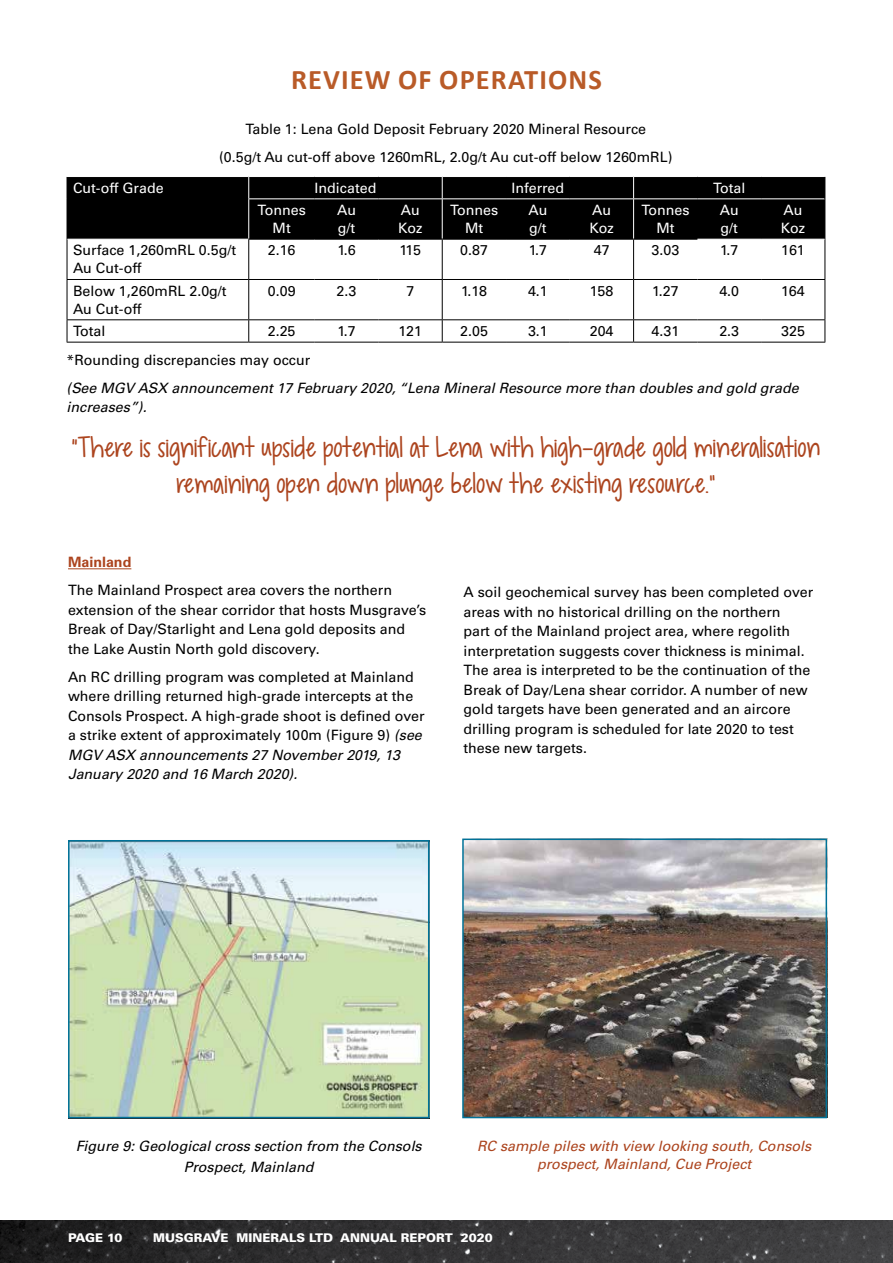
<style>
.page{position:relative;width:893px;height:1263px;background:#fff}
.page>*{position:absolute;margin:0;border:0;box-sizing:border-box;transform-origin:0 0}
.t1{font:700 28.5px "Calibri";letter-spacing:.04em;color:#b95b28}
.t2{font:21px/36px "KG Dropsof Jupiter";color:#ac441e;text-align:center}
.t3{font:14.25px/19.5px "Univers LT Std";color:#000}
.t4{font:italic 14.25px/19.5px "Univers LT Std";color:#000}
.t5{font:14.25px/18px "Univers LT Std";color:#fff}
.t6{font:italic 14.25px/18px "Univers LT Std";color:#ac441e;text-align:center}
.t7{font:700 14.25px "Univers LT Std";color:#ac441e}
.t8{font:900 12px "Univers LT Std";color:#fff}
.s1{font-style:italic}
</style>
<div class="page">
<img style="left:0;top:1220px;width:893px;height:43px">
<div style="left:68px;top:177px;width:757px;height:62px;background:#000"></div>
<svg style="left:67px;top:177px;width:1px;height:22px"></svg>
<hr style="left:67px;top:199px;width:1px;height:40px;background:#000">
<hr style="left:825px;top:199px;width:1px;height:40px;background:#000">
<hr style="left:67px;top:239px;width:1px;height:40px;background:#000">
<hr style="left:825px;top:239px;width:1px;height:40px;background:#000">
<hr style="left:67px;top:279px;width:182px;height:1px;background:#000">
<hr style="left:67px;top:280px;width:1px;height:39px;background:#000">
<hr style="left:697px;top:279px;width:64px;height:1px;background:#000">
<hr style="left:761px;top:279px;width:64px;height:1px;background:#000">
<hr style="left:825px;top:280px;width:1px;height:39px;background:#000">
<hr style="left:67px;top:319px;width:182px;height:1px;background:#000">
<svg style="left:67px;top:320px;width:1px;height:22px"></svg>
<hr style="left:697px;top:319px;width:64px;height:1px;background:#000">
<hr style="left:761px;top:319px;width:64px;height:1px;background:#000">
<svg style="left:825px;top:320px;width:1px;height:22px"></svg>
<hr style="left:67px;top:342px;width:182px;height:1px;background:#000">
<hr style="left:697px;top:342px;width:64px;height:1px;background:#000">
<hr style="left:761px;top:342px;width:64px;height:1px;background:#000">
<hr style="left:67px;top:239px;width:181px;height:1px;background:#fff">
<svg style="left:248px;top:177px;width:1px;height:21px"></svg>
<svg style="left:442px;top:177px;width:1px;height:21px"></svg>
<svg style="left:633px;top:177px;width:1px;height:21px"></svg>
<hr style="left:697px;top:198px;width:64px;height:1px;background:#fff">
<hr style="left:761px;top:198px;width:64px;height:1px;background:#fff">
<hr style="left:248px;top:198px;width:67px;height:1px;background:#fff">
<hr style="left:248px;top:199px;width:1px;height:40px;background:#fff">
<hr style="left:315px;top:198px;width:63px;height:1px;background:#fff">
<hr style="left:378px;top:198px;width:64px;height:1px;background:#fff">
<hr style="left:442px;top:198px;width:64px;height:1px;background:#fff">
<hr style="left:442px;top:199px;width:1px;height:40px;background:#fff">
<hr style="left:506px;top:198px;width:64px;height:1px;background:#fff">
<hr style="left:570px;top:198px;width:64px;height:1px;background:#fff">
<hr style="left:634px;top:198px;width:63px;height:1px;background:#fff">
<hr style="left:633px;top:199px;width:1px;height:40px;background:#fff">
<hr style="left:248px;top:239px;width:67px;height:1px;background:#000">
<hr style="left:248px;top:240px;width:1px;height:39px;background:#000">
<hr style="left:315px;top:239px;width:63px;height:1px;background:#000">
<hr style="left:378px;top:239px;width:64px;height:1px;background:#000">
<hr style="left:442px;top:239px;width:64px;height:1px;background:#000">
<hr style="left:442px;top:240px;width:1px;height:39px;background:#000">
<hr style="left:506px;top:239px;width:64px;height:1px;background:#000">
<hr style="left:570px;top:239px;width:64px;height:1px;background:#000">
<hr style="left:634px;top:239px;width:63px;height:1px;background:#000">
<hr style="left:633px;top:240px;width:1px;height:39px;background:#000">
<hr style="left:249px;top:279px;width:66px;height:1px;background:#000">
<hr style="left:248px;top:280px;width:1px;height:39px;background:#000">
<hr style="left:315px;top:279px;width:63px;height:1px;background:#000">
<hr style="left:378px;top:279px;width:64px;height:1px;background:#000">
<hr style="left:442px;top:279px;width:64px;height:1px;background:#000">
<hr style="left:442px;top:280px;width:1px;height:39px;background:#000">
<hr style="left:506px;top:279px;width:64px;height:1px;background:#000">
<hr style="left:570px;top:279px;width:64px;height:1px;background:#000">
<hr style="left:634px;top:279px;width:63px;height:1px;background:#000">
<hr style="left:633px;top:280px;width:1px;height:39px;background:#000">
<hr style="left:249px;top:319px;width:66px;height:1px;background:#000">
<svg style="left:248px;top:320px;width:1px;height:22px"></svg>
<hr style="left:315px;top:319px;width:63px;height:1px;background:#000">
<hr style="left:378px;top:319px;width:64px;height:1px;background:#000">
<hr style="left:442px;top:319px;width:64px;height:1px;background:#000">
<svg style="left:442px;top:320px;width:1px;height:22px"></svg>
<hr style="left:506px;top:319px;width:64px;height:1px;background:#000">
<hr style="left:570px;top:319px;width:64px;height:1px;background:#000">
<hr style="left:634px;top:319px;width:63px;height:1px;background:#000">
<svg style="left:633px;top:320px;width:1px;height:22px"></svg>
<hr style="left:249px;top:342px;width:66px;height:1px;background:#000">
<hr style="left:315px;top:342px;width:63px;height:1px;background:#000">
<hr style="left:378px;top:342px;width:64px;height:1px;background:#000">
<hr style="left:442px;top:342px;width:64px;height:1px;background:#000">
<hr style="left:506px;top:342px;width:64px;height:1px;background:#000">
<hr style="left:570px;top:342px;width:64px;height:1px;background:#000">
<hr style="left:634px;top:342px;width:63px;height:1px;background:#000">
<svg style="left:825px;top:177px;width:1px;height:22px"></svg>
<hr style="left:68px;top:568px;width:63px;height:1px;background:#ac441e">
<svg style="left:71px;top:843px;width:355px;height:272px;background:#ccddc1"></svg>
<div style="left:68px;top:840px;width:361px;height:278px;border:2px solid #007298"></div>
<img style="left:465px;top:841px;width:359px;height:274px">
<div style="left:462px;top:838px;width:365px;height:280px;border:2px solid #007298"></div>
<h1 class="t1" style="left:291px;top:60px;width:312px">REVIEW OF OPERATIONS</h1>
<p class="t3" style="left:219px;top:115px;width:455px;line-height:28px;text-align:center">Table 1: Lena Gold Deposit February 2020 Mineral Resource<br>(0.5g/t Au cut-off above 1260mRL, 2.0g/t Au cut-off below 1260mRL)</p>
<p class="t5" style="left:73px;top:179px;width:92px">Cut-off Grade</p>
<p class="t5" style="left:315px;top:179px;width:63px">Indicated</p>
<p class="t5" style="left:512px;top:179px;width:54px">Inferred</p>
<p class="t5" style="left:713px;top:179px;width:34px">Total</p>
<p class="t5" style="left:258px;top:201px;width:50px;text-align:center">Tonnes<br>Mt</p>
<p class="t5" style="left:337px;top:201px;width:20px">Au g/t</p>
<p class="t5" style="left:398px;top:201px;width:26px">Au<br>Koz</p>
<p class="t5" style="left:450px;top:201px;width:50px;text-align:center">Tonnes<br>Mt</p>
<p class="t5" style="left:528px;top:201px;width:20px">Au g/t</p>
<p class="t5" style="left:590px;top:201px;width:26px">Au<br>Koz</p>
<p class="t5" style="left:641px;top:201px;width:50px;text-align:center">Tonnes<br>Mt</p>
<p class="t5" style="left:720px;top:201px;width:20px">Au g/t</p>
<p class="t5" style="left:781px;top:201px;width:26px">Au<br>Koz</p>
<p class="t3" style="left:73px;top:241px;width:165px;line-height:18px">Surface 1,260mRL 0.5g/t<br>Au Cut-off</p>
<p class="t3" style="left:268px;top:241px;width:29px">2.16</p>
<p class="t3" style="left:337px;top:241px;width:20px">1.6</p>
<p class="t3" style="left:399px;top:241px;width:23px">115</p>
<p class="t3" style="left:460px;top:241px;width:29px">0.87</p>
<p class="t3" style="left:529px;top:241px;width:20px">1.7</p>
<p class="t3" style="left:594px;top:241px;width:17px">47</p>
<p class="t3" style="left:652px;top:241px;width:29px">3.03</p>
<p class="t3" style="left:720px;top:241px;width:20px">1.7</p>
<p class="t3" style="left:781px;top:241px;width:25px">161</p>
<p class="t3" style="left:73px;top:282px;width:155px;line-height:18px">Below 1,260mRL 2.0g/t<br>Au Cut-off</p>
<p class="t3" style="left:268px;top:281px;width:29px">0.09</p>
<p class="t3" style="left:337px;top:281px;width:21px">2.3</p>
<p class="t3" style="left:406px;top:281px;width:9px">7</p>
<p class="t3" style="left:461px;top:281px;width:28px">1.18</p>
<p class="t3" style="left:528px;top:281px;width:21px">4.1</p>
<p class="t3" style="left:590px;top:281px;width:25px">158</p>
<p class="t3" style="left:652px;top:281px;width:28px">1.27</p>
<p class="t3" style="left:719px;top:281px;width:21px">4.0</p>
<p class="t3" style="left:781px;top:281px;width:25px">164</p>
<p class="t3" style="left:73px;top:321px;width:34px">Total</p>
<p class="t3" style="left:268px;top:321px;width:29px">2.25</p>
<p class="t3" style="left:337px;top:321px;width:20px">1.7</p>
<p class="t3" style="left:399px;top:321px;width:25px">121</p>
<p class="t3" style="left:460px;top:321px;width:29px">2.05</p>
<p class="t3" style="left:528px;top:321px;width:21px">3.1</p>
<p class="t3" style="left:590px;top:321px;width:25px">204</p>
<p class="t3" style="left:652px;top:321px;width:29px">4.31</p>
<p class="t3" style="left:719px;top:321px;width:21px">2.3</p>
<p class="t3" style="left:781px;top:321px;width:25px">325</p>
<p class="t3" style="left:67px;top:350px;width:245px">*Rounding discrepancies may occur</p>
<p class="t4" style="left:67px;top:378px;width:733px">(See MGV ASX announcement 17 February 2020, “Lena Mineral Resource more than doubles and gold grade increases”).</p>
<h2 class="t2" style="left:71px;top:429px;width:751px">“There is significant upside potential at Lena with high-grade gold mineralisation remaining open down plunge below the existing resource.”</h2>
<p class="t7" style="left:68px;top:554px;width:65px">Mainland</p>
<p class="t3" style="left:68px;top:581px;width:360px">The Mainland Prospect area covers the northern extension of the shear corridor that hosts Musgrave’s Break of Day/Starlight and Lena gold deposits and the Lake Austin North gold discovery.</p>
<p class="t3" style="left:68px;top:667px;width:358px">An RC drilling program was completed at Mainland where drilling returned high-grade intercepts at the Consols Prospect. A high-grade shoot is defined over a strike extent of approximately 100m (Figure 9) <span class="s1">(see MGV ASX announcements 27 November 2019, 13<br>January 2020 and 16 March 2020).</span></p>
<p class="t3" style="left:463px;top:582px;width:351px">A soil geochemical survey has been completed over areas with no historical drilling on the northern<br>part of the Mainland project area, where regolith interpretation suggests cover thickness is minimal.<br>The area is interpreted to be the continuation of the Break of Day/Lena shear corridor. A number of new gold targets have been generated and an aircore drilling program is scheduled for late 2020 to test these new targets.</p>
<p class="t4" style="left:76px;top:1136px;width:348px;line-height:21px;text-align:center">Figure 9: Geological cross section from the Consols<br>Prospect, Mainland</p>
<p class="t6" style="left:477px;top:1137px;width:336px">RC sample piles with view looking south, Consols prospect, Mainland, Cue Project</p>
<p class="t8" style="left:68px;top:1230px;width:56px">PAGE 10</p>
<p class="t8" style="left:153px;top:1230px;width:341px">MUSGRAVE MINERALS LTD ANNUAL REPORT 2020</p>
</div>
